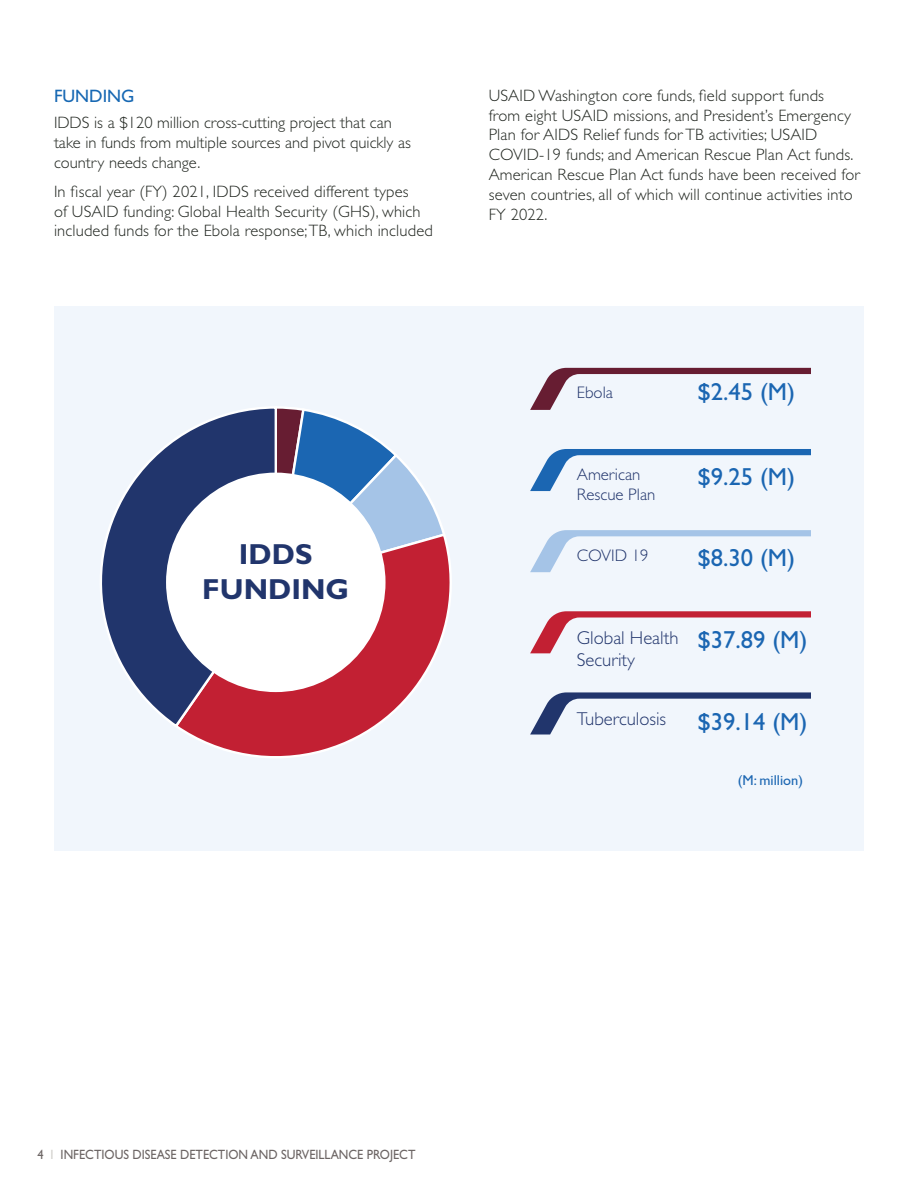
<style>
.page{position:relative;width:918px;height:1188px;background:#fff}
.page>*{position:absolute;margin:0;border:0;box-sizing:border-box;transform-origin:0 0}
.t1{font:700 28.95px "Gill Sans Std";color:#21356c}
.t2{font:24.6px "Gill Sans Std";color:#1b66b2}
.t3{font:300 18.6px/22.4px "Gill Sans Std";color:#21356c}
.Heading_2_report{font:18px "Gill Sans Std";color:#1768b3}
.t4{font:300 16.8px/20.1px "Gill Sans Std";color:#21356c}
.Body_Text{font:300 16.5px/19.8px "Gill Sans Std";letter-spacing:.01em;color:#212620}
.t5{font:14.4px "Gill Sans";color:#1b66b2}
.t6{font:13.5px "Gill Sans Std";color:#6c6564;scale:.91 1}
.s1{color:#d0ceca}
</style>
<div class="page">
<div style="left:54px;top:306px;width:810px;height:544px;background:#f1f6fc"></div>
<svg style="left:278px;top:407px;width:166px;height:125px"></svg>
<svg style="left:179px;top:532px;width:273px;height:226px"></svg>
<svg style="left:100px;top:406px;width:178px;height:323px"></svg>
<div style="left:166px;top:473px;width:220px;height:219px;background:#fff;border-radius:50%"></div>
<svg style="left:530px;top:368px;width:281px;height:42px"></svg>
<svg style="left:530px;top:449px;width:281px;height:42px"></svg>
<svg style="left:530px;top:530px;width:281px;height:42px"></svg>
<svg style="left:530px;top:611px;width:281px;height:42px"></svg>
<svg style="left:530px;top:692px;width:281px;height:43px"></svg>
<p class="Heading_2_report" style="left:54px;top:86px;width:82px">FUNDING</p>
<p class="Body_Text" style="left:54px;top:113px;width:358px">IDDS is a $120 million cross-cutting project that can take in funds from multiple sources and pivot quickly as country needs change.</p>
<p class="Body_Text" style="left:54px;top:182px;width:380px">In fiscal year (FY) 2021, IDDS received different types<br>of USAID funding: Global Health Security (GHS), which included funds for the Ebola response; TB, which included</p>
<p class="Body_Text" style="left:489px;top:86px;width:373px">USAID Washington core funds, field support funds<br>from eight USAID missions, and President’s Emergency Plan for AIDS Relief funds for TB activities; USAID COVID-19 funds; and American Rescue Plan Act funds.<br>American Rescue Plan Act funds have been received for seven countries, all of which will continue activities into FY 2022.</p>
<p class="t4" style="left:577px;top:383px;width:38px">Ebola</p>
<p class="t4" style="left:577px;top:464px;width:80px">American<br>Rescue Plan</p>
<p class="t2" style="left:697px;top:378px;width:99px">$2.45 (M)</p>
<p class="t2" style="left:697px;top:463px;width:99px">$9.25 (M)</p>
<p class="t1" style="left:239px;top:537px;width:75px">IDDS</p>
<p class="t2" style="left:697px;top:544px;width:99px">$8.30 (M)</p>
<p class="t1" style="left:202px;top:572px;width:148px">FUNDING</p>
<p class="t2" style="left:697px;top:626px;width:112px">$37.89 (M)</p>
<p class="t4" style="left:577px;top:546px;width:73px">COVID 19</p>
<p class="t3" style="left:577px;top:627px;width:103px">Global Health<br>Security</p>
<p class="t6" style="left:38px;top:1147px;width:417px">4 <span class="s1">I</span> INFECTIOUS DISEASE DETECTION AND SURVEILLANCE PROJECT</p>
<p class="t3" style="left:577px;top:708px;width:91px">Tuberculosis</p>
<p class="t2" style="left:697px;top:707px;width:112px">$39.14 (M)</p>
<p class="t5" style="left:738px;top:772px;width:67px">(M: million)</p>
</div>
